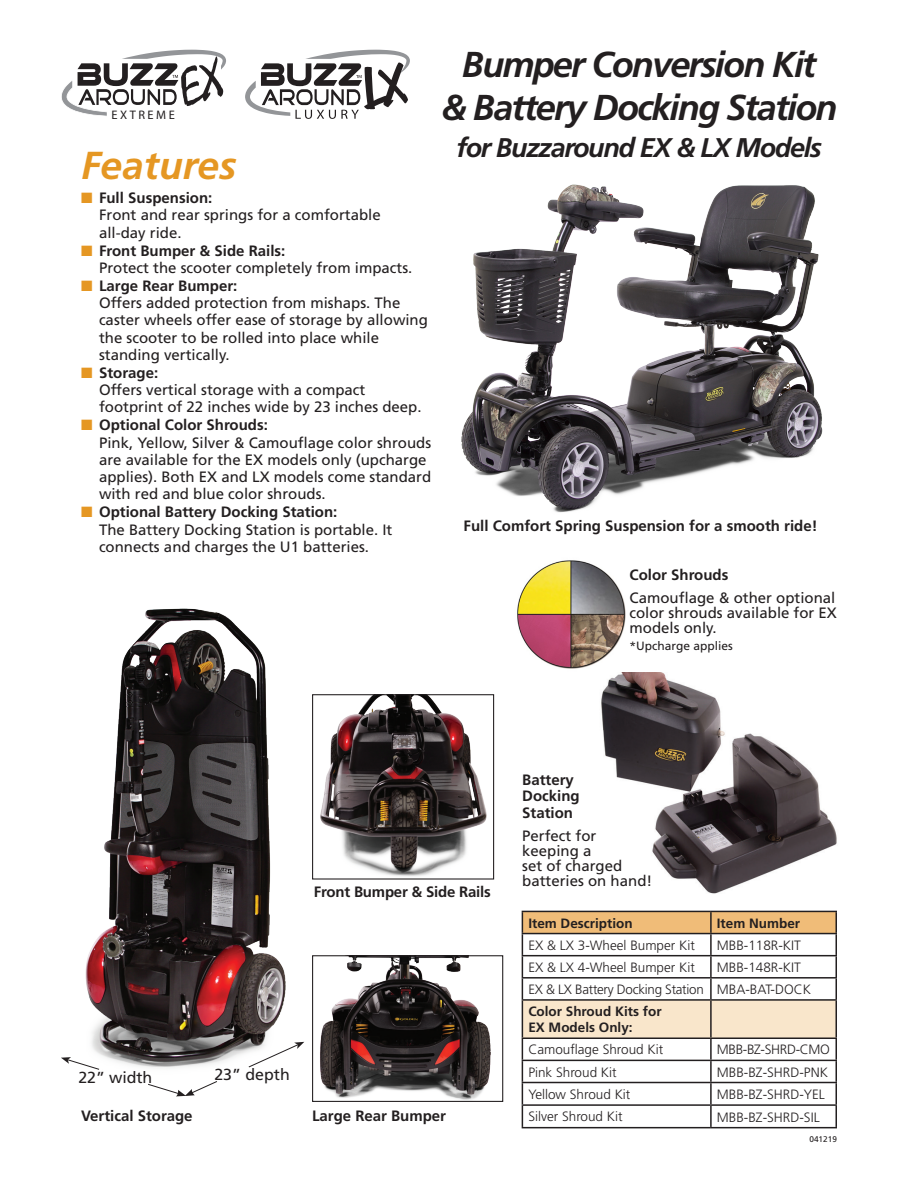
<style>
.page{position:relative;width:918px;height:1188px;background:#fff}
.page>*{position:absolute;margin:0;border:0;box-sizing:border-box;transform-origin:0 0}
.t1{font:italic 700 39px "Frutiger";color:#e59723}
.t2{font:italic 700 36px/43.2px "Frutiger";letter-spacing:-.05em;color:#231f20;text-align:center}
.t3{font:italic 700 27px "Frutiger";letter-spacing:-.05em;color:#231f20}
.t4{font:16.05px "Frutiger";letter-spacing:-.005em;color:#231f20}
.t5{font:15px/17.2px "Frutiger";color:#231f20}
.t6{font:700 15px/16.5px "Frutiger";color:#231f20}
.t7{font:300 13.5px "Frutiger";color:#231f20}
.t8{font:700 13.5px/16.2px "Frutiger";color:#231f20}
.t9{font:300 13.5px "Frutiger";letter-spacing:-.02em;color:#231f20}
.t10{font:300 13.5px "Frutiger";letter-spacing:-.025em;color:#231f20}
.t11{font:12.45px "Myriad Pro";letter-spacing:.2em;color:#231f20}
.t12{font:12px "Frutiger";color:#231f20}
.t13{font:8.25px "Frutiger";color:#231f20}
.s1{color:#e59723}
</style>
<div class="page">
<img style="left:517px;top:560px;width:109px;height:109px">
<img style="left:461px;top:184px;width:362px;height:329px">
<img style="left:85px;top:608px;width:201px;height:489px">
<svg style="left:61px;top:1042px;width:243px;height:54px"></svg>
<img style="left:320px;top:696px;width:167px;height:180px">
<div style="left:312px;top:694px;width:182px;height:186px;border:1px solid #231f20"></div>
<img style="left:320px;top:957px;width:171px;height:143px">
<div style="left:312px;top:955px;width:191px;height:147px;border:1px solid #231f20"></div>
<img style="left:601px;top:672px;width:236px;height:222px">
<svg style="left:245px;top:50px;width:165px;height:69px"></svg>
<svg style="left:522px;top:911px;width:315px;height:216px"></svg>
<hr style="left:522px;top:1127px;width:189px;height:1px;background:#231f20">
<hr style="left:711px;top:1127px;width:126px;height:1px;background:#231f20">
<svg style="left:61px;top:50px;width:165px;height:66px"></svg>
<p class="t11" style="left:112px;top:107px;width:65px">EXTREME</p>
<p class="t1" style="left:81px;top:142px;width:157px">Features</p>
<p class="t6" style="left:81px;top:190px;width:133px"><span class="s1">■</span> Full Suspension:</p>
<p class="t5" style="left:99px;top:207px;width:283px">Front and rear springs for a comfortable all-day ride.</p>
<p class="t6" style="left:81px;top:242px;width:206px"><span class="s1">■</span> Front Bumper &amp; Side Rails:</p>
<p class="t5" style="left:99px;top:259px;width:315px">Protect the scooter completely from impacts.</p>
<p class="t6" style="left:81px;top:277px;width:158px"><span class="s1">■</span> Large Rear Bumper:</p>
<p class="t5" style="left:99px;top:294px;width:330px">Offers added protection from mishaps. The caster wheels offer ease of storage by allowing the scooter to be rolled into place while standing vertically.</p>
<p class="t6" style="left:81px;top:364px;width:79px"><span class="s1">■</span> Storage:</p>
<p class="t5" style="left:99px;top:381px;width:324px">Offers vertical storage with a compact footprint of 22 inches wide by 23 inches deep.</p>
<p class="t6" style="left:81px;top:417px;width:188px"><span class="s1">■</span> Optional Color Shrouds:</p>
<p class="t5" style="left:99px;top:434px;width:334px">Pink, Yellow, Silver &amp; Camouflage color shrouds are available for the EX models only (upcharge applies). Both EX and LX models come standard with red and blue color shrouds.</p>
<p class="t6" style="left:81px;top:504px;width:258px"><span class="s1">■</span> Optional Battery Docking Station:</p>
<p class="t5" style="left:99px;top:521px;width:295px">The Battery Docking Station is portable. It connects and charges the U1 batteries.</p>
<p class="t2" style="left:441px;top:42px;width:398px">Bumper Conversion Kit<br>&amp; Battery Docking Station</p>
<p class="t3" style="left:457px;top:131px;width:367px">for Buzzaround EX &amp; LX Models</p>
<p class="t6" style="left:464px;top:517px;width:356px">Full Comfort Spring Suspension for a smooth ride!</p>
<p class="t6" style="left:630px;top:566px;width:100px">Color Shrouds</p>
<p class="t5" style="left:630px;top:591px;width:209px;line-height:15px;text-align:justify">Camouflage &amp; other optional color shrouds available for EX models only.</p>
<p class="t12" style="left:630px;top:639px;width:105px">*Upcharge applies</p>
<p class="t6" style="left:314px;top:883px;width:178px">Front Bumper &amp; Side Rails</p>
<p class="t4" style="left:78px;top:1068px;width:75px">22” width</p>
<p class="t4" style="left:214px;top:1065px;width:77px">23” depth</p>
<p class="t6" style="left:81px;top:1107px;width:113px">Vertical Storage</p>
<p class="t6" style="left:312px;top:1107px;width:136px">Large Rear Bumper</p>
<p class="t6" style="left:522px;top:771px;width:59px">Battery<br>Docking<br>Station</p>
<p class="t5" style="left:522px;top:829px;width:132px;line-height:15px">Perfect for keeping a<br>set of charged batteries on hand!</p>
<p class="t8" style="left:528px;top:915px;width:106px">Item Description</p>
<p class="t8" style="left:717px;top:915px;width:85px">Item Number</p>
<p class="t7" style="left:528px;top:937px;width:168px">EX &amp; LX 3-Wheel Bumper Kit</p>
<p class="t7" style="left:717px;top:937px;width:86px">MBB-118R-KIT</p>
<p class="t7" style="left:528px;top:960px;width:168px">EX &amp; LX 4-Wheel Bumper Kit</p>
<p class="t7" style="left:717px;top:960px;width:86px">MBB-148R-KIT</p>
<p class="t9" style="left:528px;top:982px;width:177px">EX &amp; LX Battery Docking Station</p>
<p class="t7" style="left:717px;top:982px;width:96px">MBA-BAT-DOCK</p>
<p class="t8" style="left:528px;top:1003px;width:135px">Color Shroud Kits for<br>EX Models Only:</p>
<p class="t7" style="left:528px;top:1042px;width:136px">Camouflage Shroud Kit</p>
<p class="t10" style="left:717px;top:1042px;width:115px">MBB-BZ-SHRD-CMO</p>
<p class="t7" style="left:528px;top:1064px;width:90px">Pink Shroud Kit</p>
<p class="t7" style="left:717px;top:1064px;width:113px">MBB-BZ-SHRD-PNK</p>
<p class="t7" style="left:528px;top:1086px;width:104px">Yellow Shroud Kit</p>
<p class="t7" style="left:717px;top:1087px;width:110px">MBB-BZ-SHRD-YEL</p>
<p class="t7" style="left:528px;top:1109px;width:96px">Silver Shroud Kit</p>
<p class="t7" style="left:717px;top:1109px;width:104px">MBB-BZ-SHRD-SIL</p>
<p class="t13" style="left:809px;top:1135px;width:29px">041219</p>
</div>
